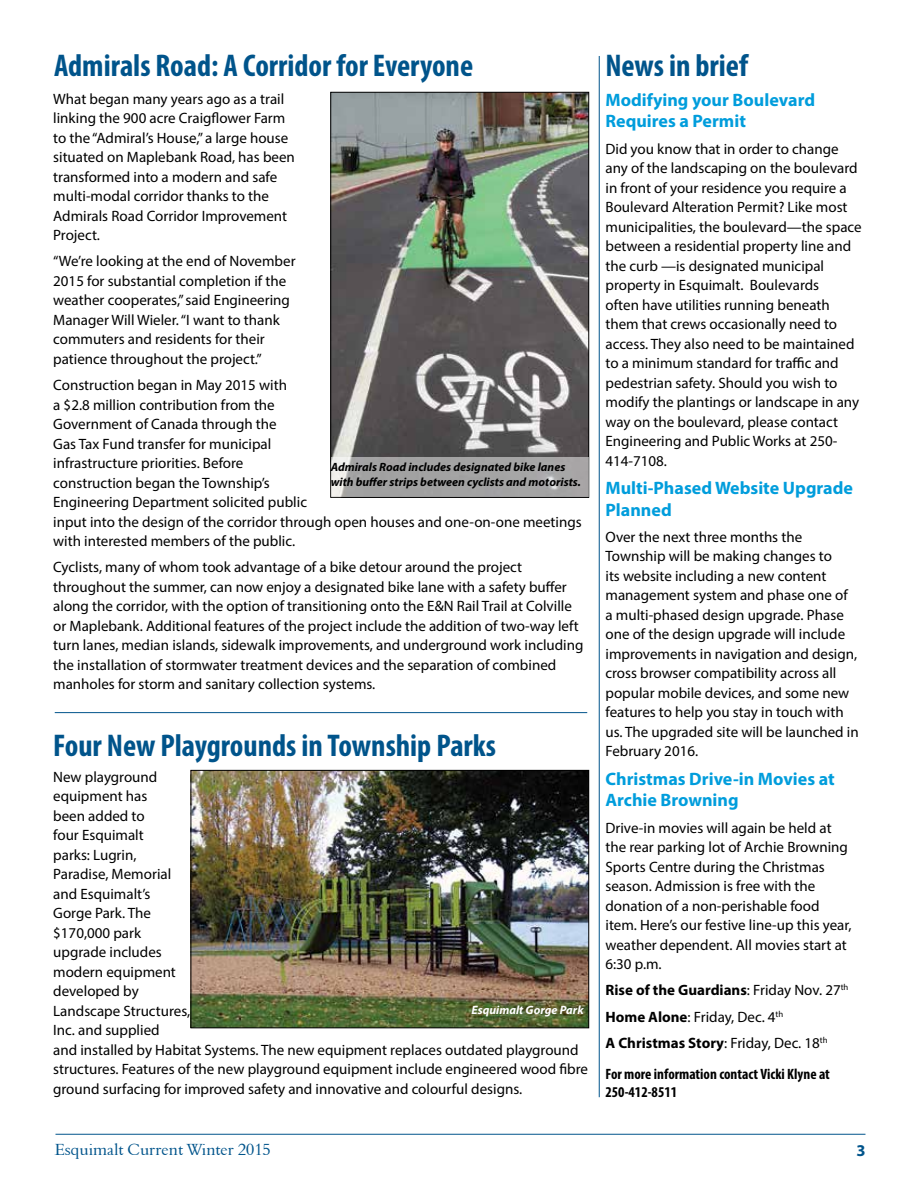
<style>
.page{position:relative;width:918px;height:1188px;background:#fff}
.page>*{position:absolute;margin:0;border:0;box-sizing:border-box;transform-origin:0 0}
.t1{font:700 condensed 31.5px "Myriad Pro";color:#00548b}
.t2{font:700 18px/21.6px "Myriad Pro";color:#009ddc}
.t3{font:16.5px "Aldine 401 BT Roman A";color:#00548b}
.t4{font:700 16.5px "Myriad Pro";color:#00548b}
.t5{font:15px/19.5px "Myriad Pro";color:#000}
.t6{font:700 15px/26.2px "Myriad Pro";color:#000}
.t7{font:700 condensed 15px/18px "Myriad Pro";color:#000}
.t8{font:italic 700 12px/15px "Myriad Pro";color:#000}
.t9{font:italic 700 12px "Myriad Pro";color:#fff}
.s1{font-weight:400}
</style>
<div class="page">
<img style="left:333px;top:94px;width:254px;height:364px">
<div style="left:331px;top:92px;width:258px;height:406px;border:1px solid #000"></div>
<svg style="left:331px;top:458px;width:258px;height:39px;background:#a8a7a7"></svg>
<hr style="left:55px;top:1134px;width:810px;height:1px;background:#00548b">
<img style="left:193px;top:772px;width:394px;height:254px">
<div style="left:191px;top:770px;width:398px;height:258px;border:1px solid #000"></div>
<hr style="left:55px;top:712px;width:532px;height:1px;background:#00548b">
<hr style="left:599px;top:56px;width:1px;height:1041px;background:#00548b">
<h1 class="t1" style="left:54px;top:46px;width:421px">Admirals Road: A Corridor for Everyone</h1>
<p class="t5" style="left:53px;top:88px;width:243px">What began many years ago as a trail linking the 900 acre Craigflower Farm to the “Admiral’s House,” a large house situated on Maplebank Road, has been transformed into a modern and safe multi-modal corridor thanks to the<br>Admirals Road Corridor Improvement<br>Project.</p>
<p class="t5" style="left:53px;top:251px;width:244px">“We’re looking at the end of November 2015 for substantial completion if the weather cooperates,” said Engineering Manager Will Wieler. “I want to thank commuters and residents for their patience throughout the project.”</p>
<p class="t5" style="left:53px;top:375px;width:530px">Construction began in May 2015 with<br>a $2.8 million contribution from the<br>Government of Canada through the<br>Gas Tax Fund transfer for municipal<br>infrastructure priorities. Before<br>construction began the Township’s<br>Engineering Department solicited public<br>input into the design of the corridor through open houses and one-on-one meetings with interested members of the public.</p>
<p class="t5" style="left:53px;top:557px;width:532px">Cyclists, many of whom took advantage of a bike detour around the project throughout the summer, can now enjoy a designated bike lane with a safety buffer along the corridor, with the option of transitioning onto the E&amp;N Rail Trail at Colville or Maplebank. Additional features of the project include the addition of two-way left turn lanes, median islands, sidewalk improvements, and underground work including the installation of stormwater treatment devices and the separation of combined manholes for storm and sanitary collection systems.</p>
<p class="t8" style="left:331px;top:459px;width:252px">Admirals Road includes designated bike lanes with buffer strips between cyclists and motorists.</p>
<h1 class="t1" style="left:53px;top:726px;width:444px">Four New Playgrounds in Township Parks</h1>
<p class="t5" style="left:53px;top:767px;width:536px">New playground<br>equipment has<br>been added to<br>four Esquimalt<br>parks: Lugrin,<br>Paradise, Memorial<br>and Esquimalt’s<br>Gorge Park. The<br>$170,000 park<br>upgrade includes<br>modern equipment<br>developed by<br>Landscape Structures,<br>Inc. and supplied<br>and installed by Habitat Systems. The new equipment replaces outdated playground structures. Features of the new playground equipment include engineered wood fibre ground surfacing for improved safety and innovative and colourful designs.</p>
<p class="t9" style="left:472px;top:1002px;width:114px">Esquimalt Gorge Park</p>
<h1 class="t1" style="left:606px;top:46px;width:144px">News in brief</h1>
<p class="t2" style="left:606px;top:88px;width:211px">Modifying your Boulevard<br>Requires a Permit</p>
<p class="t5" style="left:606px;top:139px;width:258px">Did you know that in order to change any of the landscaping on the boulevard in front of your residence you require a Boulevard Alteration Permit? Like most municipalities, the boulevard—the space between a residential property line and the curb —is designated municipal property in Esquimalt. Boulevards<br>often have utilities running beneath them that crews occasionally need to access. They also need to be maintained to a minimum standard for traffic and pedestrian safety. Should you wish to modify the plantings or landscape in any way on the boulevard, please contact Engineering and Public Works at 250- 414-7108.</p>
<p class="t2" style="left:606px;top:477px;width:249px">Multi-Phased Website Upgrade<br>Planned</p>
<p class="t5" style="left:606px;top:527px;width:255px">Over the next three months the Township will be making changes to<br>its website including a new content management system and phase one of a multi-phased design upgrade. Phase one of the design upgrade will include improvements in navigation and design, cross browser compatibility across all popular mobile devices, and some new features to help you stay in touch with us. The upgraded site will be launched in February 2016.</p>
<p class="t2" style="left:606px;top:767px;width:231px">Christmas Drive-in Movies at<br>Archie Browning</p>
<p class="t5" style="left:606px;top:817px;width:248px">Drive-in movies will again be held at the rear parking lot of Archie Browning Sports Centre during the Christmas season. Admission is free with the donation of a non-perishable food item. Here’s our festive line-up this year, weather dependent. All movies start at 6:30 p.m.</p>
<p class="t6" style="left:606px;top:977px;width:244px">Rise of the Guardians<span class="s1">: Friday Nov. 27</span><sup>th<br></sup>Home Alone<span class="s1">: Friday, Dec. 4</span><sup>th<br></sup>A Christmas Story<span class="s1">: Friday, Dec. 18</span><sup>th</sup></p>
<p class="t7" style="left:606px;top:1065px;width:226px">For more information contact Vicki Klyne at<br>250-412-8511</p>
<p class="t3" style="left:55px;top:1139px;width:217px">Esquimalt Current Winter 2015</p>
<p class="t4" style="left:856px;top:1140px;width:11px">3</p>
</div>
